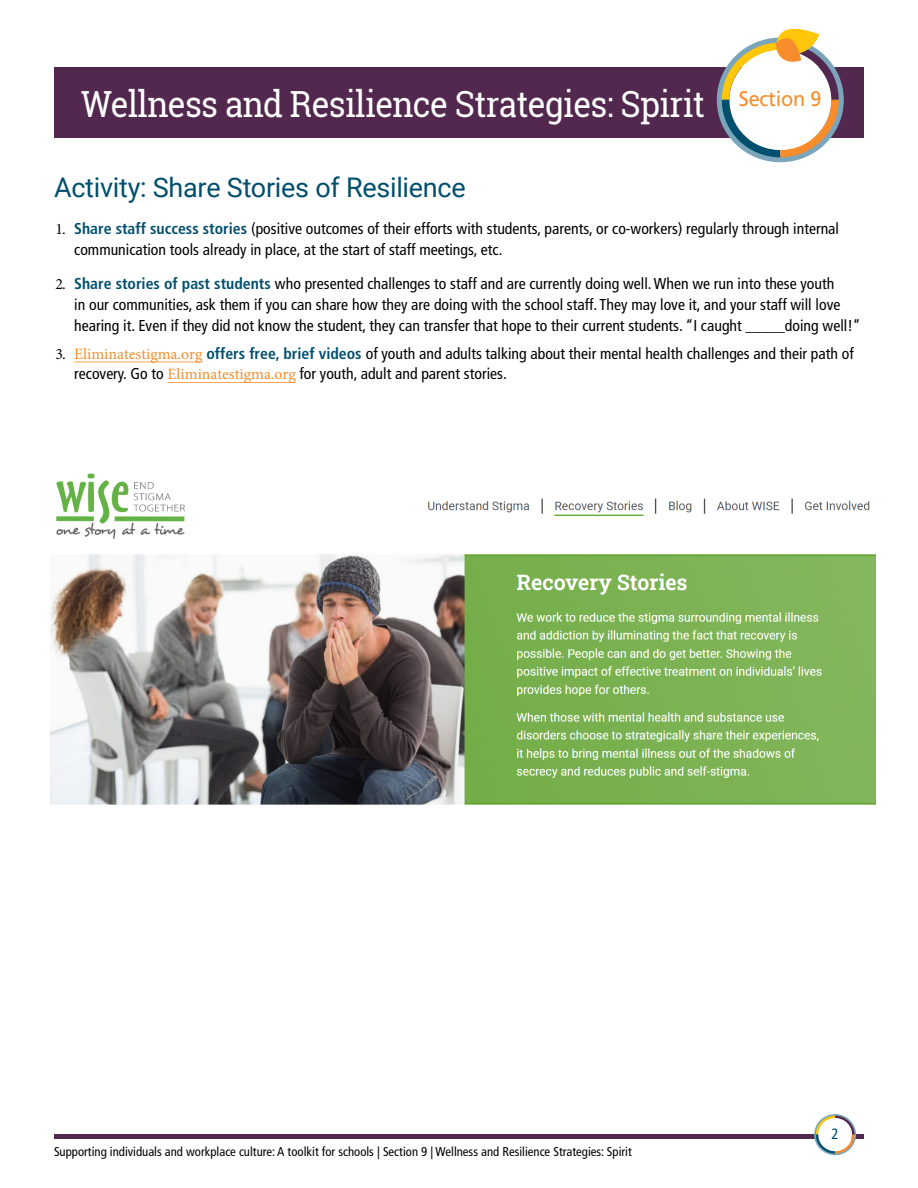
<style>
.page{position:relative;width:918px;height:1188px;background:#fff}
.page>*{position:absolute;margin:0;border:0;box-sizing:border-box;transform-origin:0 0}
.t1{font:36px "Roboto Slab";letter-spacing:-.02em;color:#fff;scale:.92 1}
.t2{font:27px "Roboto";letter-spacing:-.01em;color:#004f6e}
.t3{font:condensed 15.75px/21px "Frutiger LT Std";color:#000}
.t4{font:condensed 15px "Frutiger LT Std";color:#004f6e}
.t5{font:condensed 12.75px "Frutiger LT Std";color:#000}
.s1{font-family:"Minion Pro";font-stretch:normal}
.s2{font-weight:700;color:#004f6e}
.s3{font-family:"Minion Pro";font-stretch:normal;color:#f78d2a}
</style>
<div class="page">
<hr style="left:54px;top:1134px;width:810px;height:4px;background:#53284f">
<svg style="left:814px;top:1114px;width:42px;height:41px"></svg>
<div style="left:818px;top:1118px;width:34px;height:33px;background:#fff;border-radius:50%"></div>
<div style="left:54px;top:68px;width:810px;height:70px;background:#53284f"></div>
<svg style="left:717px;top:28px;width:127px;height:134px"></svg>
<hr style="left:168px;top:382px;width:128px;height:1px;background:#f78d2a">
<hr style="left:74px;top:361px;width:128px;height:1px;background:#f78d2a">
<img style="left:51px;top:473px;width:825px;height:332px">
<h1 class="t1" style="left:81px;top:79px;width:807px">Wellness and Resilience Strategies: Spirit <sup>Section</sup> <sup>9</sup></h1>
<h2 class="t2" style="left:54px;top:169px;width:413px">Activity: Share Stories of Resilience</h2>
<p class="t3" style="left:74px;top:218px;width:766px;text-indent:-19px"><span class="s1">1.</span> <span class="s2">Share staff success stories</span> (positive outcomes of their efforts with students, parents, or co-workers) regularly through internal communication tools already in place, at the start of staff meetings, etc.</p>
<p class="t3" style="left:74px;top:274px;width:788px;text-indent:-19px"><span class="s1">2.</span> <span class="s2">Share stories of past students</span> who presented challenges to staff and are currently doing well. When we run into these youth<br>in our communities, ask them if you can share how they are doing with the school staff. They may love it, and your staff will love hearing it. Even if they did not know the student, they can transfer that hope to their current students. “I caught _____doing well!”</p>
<p class="t3" style="left:74px;top:343px;width:781px;text-indent:-19px"><span class="s1">3.</span> <span class="s3">Eliminatestigma.org</span> <span class="s2">offers free, brief videos</span> of youth and adults talking about their mental health challenges and their path of recovery. Go to <span class="s3">Eliminatestigma.org</span> for youth, adult and parent stories.</p>
<p class="t5" style="left:54px;top:1144px;width:579px">Supporting individuals and workplace culture: A toolkit for schools | Section 9 | Wellness and Resilience Strategies: Spirit</p>
<p class="t4" style="left:832px;top:1125px;width:9px">2</p>
</div>
